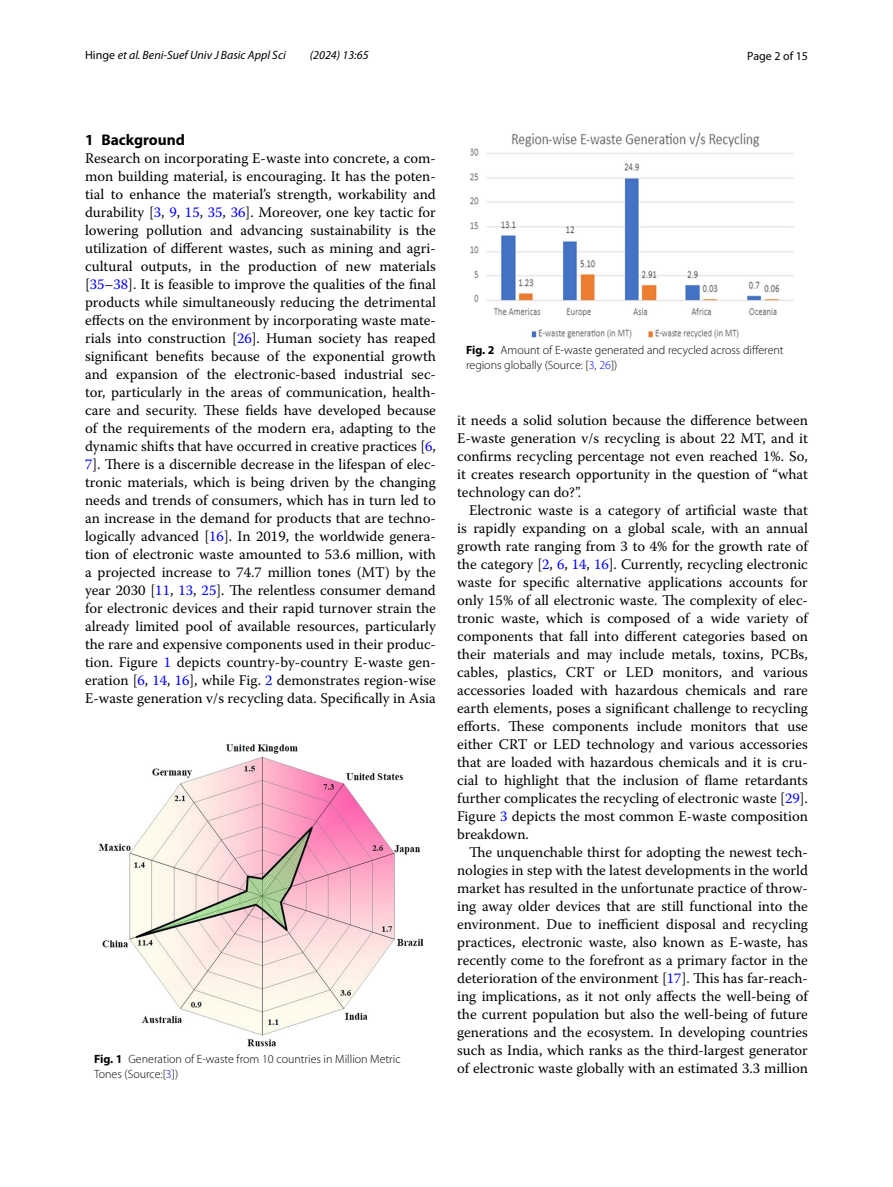
<style>
.page{position:relative;width:893px;height:1187px;background:#fff}
.page>*{position:absolute;margin:0;border:0;box-sizing:border-box;transform-origin:0 0}
.t1{font:700 15.45px "Myriad Pro";color:#000}
.t2{font:14.7px/18px "Warnock Pro";color:#000;text-align:justify}
.t3{font:300 12px/15px "Myriad Pro";color:#000}
.t4{font:italic 12px "Myriad Pro";color:#000}
.t5{font:12px "Myriad Pro";color:#000}
.s1{font-style:normal}
.s2{color:#00f}
.s3{font-weight:700}
</style>
<div class="page">
<img style="left:99px;top:744px;width:323px;height:303px">
<img style="left:471px;top:133px;width:323px;height:206px">
<p class="t4" style="left:85px;top:48px;width:202px"><span class="s1">Hinge</span> et al. Beni-Suef Univ J Basic Appl Sci</p>
<p class="t4" style="left:310px;top:48px;width:60px">(2024) 13:65</p>
<p class="t5" style="left:747px;top:48px;width:62px">Page 2 of 15</p>
<p class="t1" style="left:85px;top:129px;width:101px">1 Background</p>
<p class="t2" style="left:85px;top:148px;width:352px">Research on incorporating E-waste into concrete, a com&shy;mon building material, is encouraging. It has the poten&shy;tial to enhance the material’s strength, workability and durability [<span class="s2">3</span>, <span class="s2">9</span>, <span class="s2">15</span>, <span class="s2">35</span>, <span class="s2">36</span>]. Moreover, one key tactic for lowering pollution and advancing sustainability is the utilization of different wastes, such as mining and agri&shy;cultural outputs, in the production of new materials [<span class="s2">35</span>–<span class="s2">38</span>]. It is feasible to improve the qualities of the final products while simultaneously reducing the detrimental effects on the environment by incorporating waste mate&shy;rials into construction [<span class="s2">26</span>]. Human society has reaped significant benefits because of the exponential growth and expansion of the electronic-based industrial sec&shy;tor, particularly in the areas of communication, health&shy;care and security. These fields have developed because of the requirements of the modern era, adapting to the dynamic shifts that have occurred in creative practices [<span class="s2">6</span>, <span class="s2">7</span>]. There is a discernible decrease in the lifespan of elec&shy;tronic materials, which is being driven by the changing needs and trends of consumers, which has in turn led to an increase in the demand for products that are techno&shy;logically advanced [<span class="s2">16</span>]. In 2019, the worldwide genera&shy;tion of electronic waste amounted to 53.6 million, with a projected increase to 74.7 million tones (MT) by the year 2030 [<span class="s2">11</span>, <span class="s2">13</span>, <span class="s2">25</span>]. The relentless consumer demand for electronic devices and their rapid turnover strain the already limited pool of available resources, particularly the rare and expensive components used in their produc&shy;tion. Figure <span class="s2">1</span> depicts country-by-country E-waste gen&shy;eration [<span class="s2">6</span>, <span class="s2">14</span>, <span class="s2">16</span>], while Fig. <span class="s2">2</span> demonstrates region-wise E-waste generation v/s recycling data. Specifically in Asia</p>
<p class="t3" style="left:94px;top:1051px;width:308px"><span class="s3">Fig. 1</span> Generation of E-waste from 10 countries in Million Metric<br>Tones (Source:[<span class="s2">3</span>])</p>
<p class="t3" style="left:466px;top:342px;width:319px"><span class="s3">Fig. 2</span> Amount of E-waste generated and recycled across different regions globally (Source: [<span class="s2">3</span>, <span class="s2">26</span>])</p>
<p class="t2" style="left:457px;top:411px;width:352px">it needs a solid solution because the difference between E-waste generation v/s recycling is about 22 MT, and it confirms recycling percentage not even reached 1%. So, it creates research opportunity in the question of “what technology can do?”.</p>
<p class="t2" style="left:457px;top:501px;width:352px;text-indent:12px">Electronic waste is a category of artificial waste that is rapidly expanding on a global scale, with an annual growth rate ranging from 3 to 4% for the growth rate of the category [<span class="s2">2</span>, <span class="s2">6</span>, <span class="s2">14</span>, <span class="s2">16</span>]. Currently, recycling electronic waste for specific alternative applications accounts for only 15% of all electronic waste. The complexity of elec&shy;tronic waste, which is composed of a wide variety of components that fall into different categories based on their materials and may include metals, toxins, PCBs, cables, plastics, CRT or LED monitors, and various accessories loaded with hazardous chemicals and rare earth elements, poses a significant challenge to recycling efforts. These components include monitors that use either CRT or LED technology and various accessories that are loaded with hazardous chemicals and it is cru&shy;cial to highlight that the inclusion of flame retardants further complicates the recycling of electronic waste [<span class="s2">29</span>].<br>Figure <span class="s2">3</span> depicts the most common E-waste composition breakdown.</p>
<p class="t2" style="left:457px;top:843px;width:352px;text-indent:12px">The unquenchable thirst for adopting the newest tech&shy;nologies in step with the latest developments in the world market has resulted in the unfortunate practice of throw&shy;ing away older devices that are still functional into the environment. Due to inefficient disposal and recycling practices, electronic waste, also known as E-waste, has recently come to the forefront as a primary factor in the deterioration of the environment [<span class="s2">17</span>]. This has far-reach&shy;ing implications, as it not only affects the well-being of the current population but also the well-being of future generations and the ecosystem. In developing countries such as India, which ranks as the third-largest generator of electronic waste globally with an estimated 3.3 million</p>
</div>
